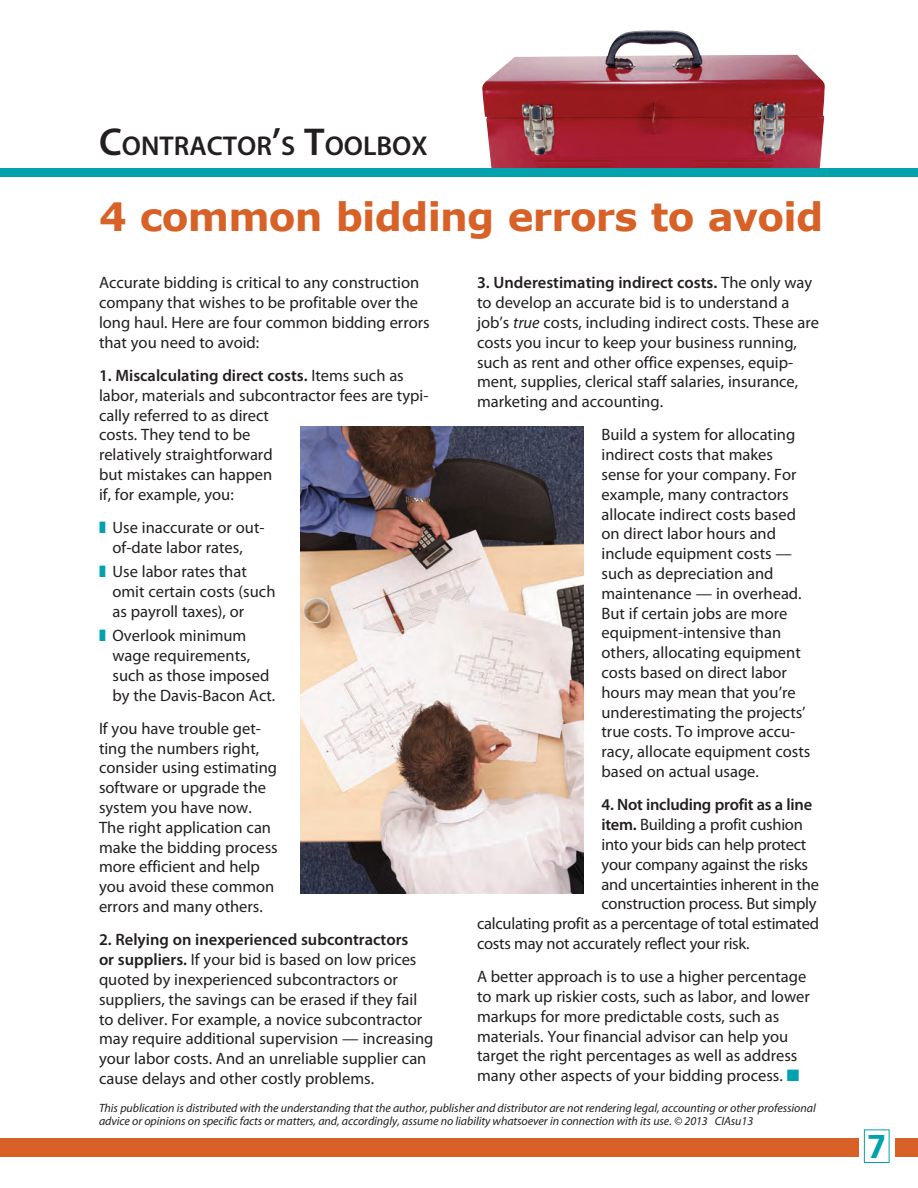
<style>
.page{position:relative;width:918px;height:1188px;background:#fff}
.page>*{position:absolute;margin:0;border:0;box-sizing:border-box;transform-origin:0 0}
.Headlines{font:700 39px "Verdana";letter-spacing:-.02em;color:#d76126}
.t1{font:700 33px "Univers LT Std";color:#00a2ae}
.Subhead{font:600 27.3px "Myriad Pro";color:#231f20}
.Body{font:16.5px/19.8px "Myriad Pro";color:#231f20}
.Body_bullets{font:16.5px/19.8px "Myriad Pro";color:#231f20}
.Body-2{font:600 16.5px "Myriad Pro";letter-spacing:-.015em;color:#231f20}
.Disclaimer{font:italic 12px/13.5px "Myriad Pro";letter-spacing:-.005em;color:#231f20}
.s1{font-size:39px}
.s2{font-weight:600}
.s3{font-style:italic}
.s4{color:#00a2ae}
</style>
<div class="page">
<div style="left:0;top:1138px;width:918px;height:18px;background:#d76126"></div>
<div style="left:859px;top:1134px;width:36px;height:28px;background:#fff"></div>
<div style="left:864px;top:1130px;width:25px;height:33px;border:1px solid #00a2ae"></div>
<img style="left:482px;top:30px;width:343px;height:138px">
<div style="left:0;top:168px;width:918px;height:9px;background:#00a2ae"></div>
<img style="left:300px;top:426px;width:284px;height:468px">
<p class="Subhead" style="left:99px;top:131px;width:330px"><span class="s1">C</span>ONTRACTOR<span class="s1">’</span>S <span class="s1">T</span>OOLBOX</p>
<p class="Headlines" style="left:99px;top:189px;width:726px">4 common bidding errors to avoid</p>
<p class="Body" style="left:99px;top:273px;width:332px">Accurate bidding is critical to any construction company that wishes to be profitable over the long haul. Here are four common bidding errors that you need to avoid:</p>
<p class="Body" style="left:99px;top:366px;width:331px"><span class="s2">1. Miscalculating direct costs.</span> Items such as labor, materials and subcontractor fees are typi&shy;cally referred to as direct<br>costs. They tend to be<br>relatively straightforward<br>but mistakes can happen<br>if, for example, you:</p>
<p class="Body_bullets" style="left:112px;top:518px;width:154px">Use inaccurate or out&shy;of-date labor rates,</p>
<p class="Body_bullets" style="left:112px;top:562px;width:165px">Use labor rates that omit certain costs (such as payroll taxes), or</p>
<p class="Body_bullets" style="left:112px;top:626px;width:164px">Overlook minimum wage requirements, such as those imposed by the Davis-Bacon Act.</p>
<p class="Body" style="left:99px;top:719px;width:180px">If you have trouble get&shy;ting the numbers right, consider using estimating software or upgrade the system you have now.<br>The right application can make the bidding process more efficient and help you avoid these common errors and many others.</p>
<p class="Body" style="left:99px;top:930px;width:336px"><span class="s2">2. Relying on inexperienced subcontractors<br>or suppliers.</span> If your bid is based on low prices quoted by inexperienced subcontractors or suppliers, the savings can be erased if they fail to deliver. For example, a novice subcontractor may require additional supervision — increasing your labor costs. And an unreliable supplier can cause delays and other costly problems.</p>
<p class="Body" style="left:477px;top:273px;width:344px"><span class="s2">3. Underestimating indirect costs.</span> The only way to develop an accurate bid is to understand a job’s <span class="s3">true</span> costs, including indirect costs. These are costs you incur to keep your business running, such as rent and other office expenses, equip&shy;ment, supplies, clerical staff salaries, insurance, marketing and accounting.</p>
<p class="Body" style="left:601px;top:425px;width:210px">Build a system for allocating indirect costs that makes sense for your company. For example, many contractors allocate indirect costs based on direct labor hours and include equipment costs — such as depreciation and maintenance — in overhead.<br>But if certain jobs are more equipment-intensive than others, allocating equipment costs based on direct labor hours may mean that you’re underestimating the projects’ true costs. To improve accu&shy;racy, allocate equipment costs based on actual usage.</p>
<p class="Body-2" style="left:601px;top:796px;width:212px">4. Not including profit as a line</p>
<p class="Body" style="left:601px;top:815px;width:203px"><span class="s2">item.</span> Building a profit cushion</p>
<p class="Body" style="left:601px;top:835px;width:206px">into your bids can help protect</p>
<p class="Body" style="left:601px;top:855px;width:208px">your company against the risks</p>
<p class="Body" style="left:601px;top:874px;width:219px">and uncertainties inherent in the</p>
<p class="Body" style="left:601px;top:894px;width:217px">construction process. But simply</p>
<p class="Body" style="left:477px;top:914px;width:343px">calculating profit as a percentage of total estimated</p>
<p class="Body" style="left:477px;top:934px;width:274px">costs may not accurately reflect your risk.</p>
<p class="Body" style="left:477px;top:967px;width:334px">A better approach is to use a higher percentage to mark up riskier costs, such as labor, and lower markups for more predictable costs, such as materials. Your financial advisor can help you target the right percentages as well as address many other aspects of your bidding process. <span class="s4">■</span></p>
<p class="Disclaimer" style="left:99px;top:1101px;width:718px">This publication is distributed with the understanding that the author, publisher and distributor are not rendering legal, accounting or other professional advice or opinions on specific facts or matters, and, accordingly, assume no liability whatsoever in connection with its use. © 2013 CIAsu13</p>
<p class="t1" style="left:868px;top:1127px;width:20px">7</p>
</div>
